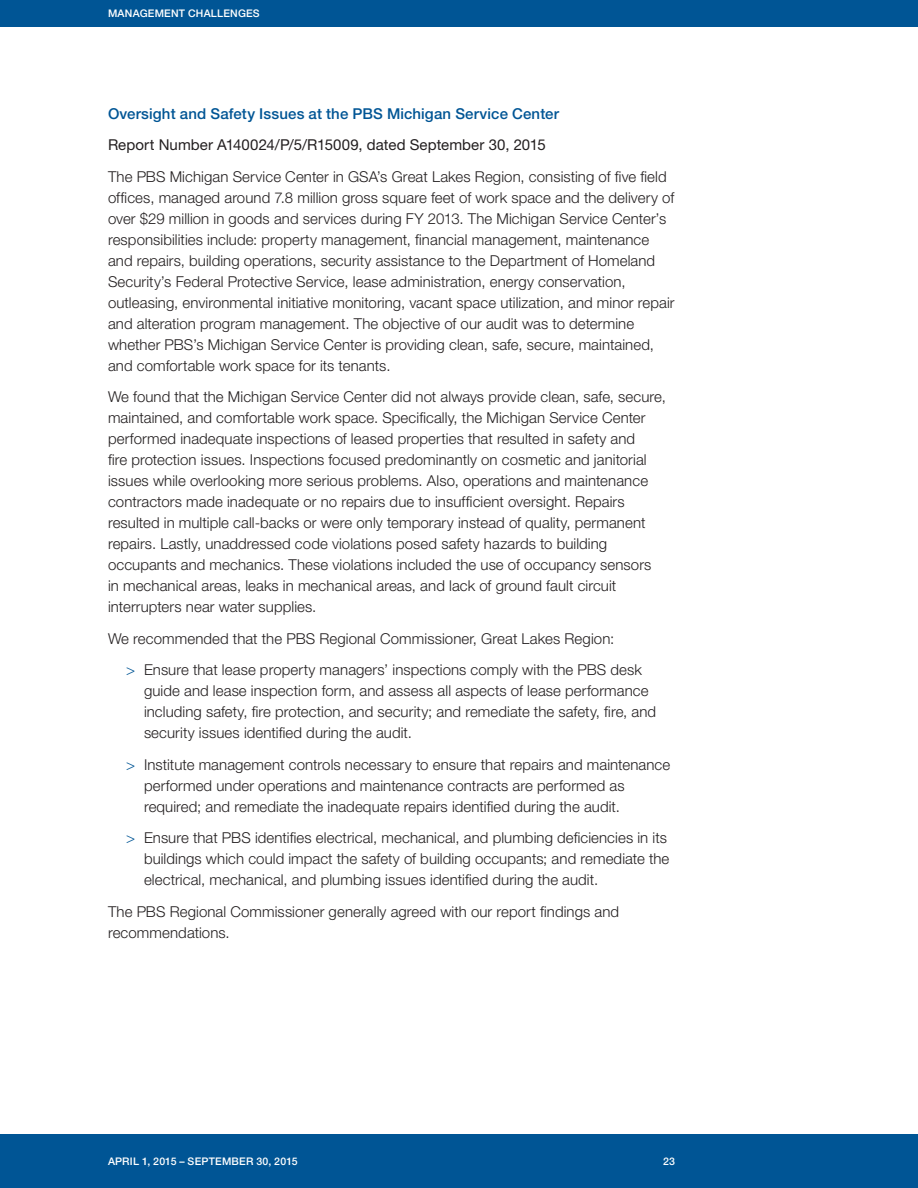
<style>
.page{position:relative;width:918px;height:1188px;background:#fff}
.page>*{position:absolute;margin:0;border:0;box-sizing:border-box;transform-origin:0 0}
._3_text{font:300 15px/21px "Helvetica Neue LT Std";letter-spacing:.005em;color:#231f20}
.Report_headline{font:500 15px "Helvetica Neue LT Std";letter-spacing:.01em;color:#005595}
.Report_Number{font:15px "Helvetica Neue LT Std";letter-spacing:.005em;color:#231f20}
.t1{font:500 10.5px "Helvetica Neue LT Std";letter-spacing:.02em;color:#fff}
.s1{color:#005595}
</style>
<div class="page">
<div style="left:0;top:0;width:918px;height:27px;background:#005595"></div>
<div style="left:0;top:1134px;width:918px;height:54px;background:#005595"></div>
<p class="t1" style="left:108px;top:7px;width:49px">MANAGEME</p>
<p class="t1" style="left:171px;top:7px;width:47px">NT CHALLE</p>
<p class="t1" style="left:230px;top:7px;width:31px">NGES</p>
<p class="Report_headline" style="left:108px;top:104px;width:453px">Oversight and Safety Issues at the PBS Michigan Service Center</p>
<p class="Report_Number" style="left:108px;top:136px;width:439px">Report Number A140024/P/5/R15009, dated September 30, 2015</p>
<p class="_3_text" style="left:108px;top:166px;width:568px">The PBS Michigan Service Center in GSA’s Great Lakes Region, consisting of five field offices, managed around 7.8 million gross square feet of work space and the delivery of over $29 million in goods and services during FY 2013. The Michigan Service Center’s responsibilities include: property management, financial management, maintenance and repairs, building operations, security assistance to the Department of Homeland Security’s Federal Protective Service, lease administration, energy conservation, outleasing, environmental initiative monitoring, vacant space utilization, and minor repair and alteration program management. The objective of our audit was to determine whether PBS’s Michigan Service Center is providing clean, safe, secure, maintained, and comfortable work space for its tenants.</p>
<p class="_3_text" style="left:108px;top:386px;width:559px">We found that the Michigan Service Center did not always provide clean, safe, secure, maintained, and comfortable work space. Specifically, the Michigan Service Center performed inadequate inspections of leased properties that resulted in safety and<br>fire protection issues. Inspections focused predominantly on cosmetic and janitorial issues while overlooking more serious problems. Also, operations and maintenance contractors made inadequate or no repairs due to insufficient oversight. Repairs resulted in multiple call-backs or were only temporary instead of quality, permanent repairs. Lastly, unaddressed code violations posed safety hazards to building occupants and mechanics. These violations included the use of occupancy sensors in mechanical areas, leaks in mechanical areas, and lack of ground fault circuit interrupters near water supplies.</p>
<p class="_3_text" style="left:108px;top:628px;width:508px">We recommended that the PBS Regional Commissioner, Great Lakes Region:</p>
<p class="_3_text" style="left:144px;top:659px;width:514px;text-indent:-18px"><span class="s1">&gt;</span> Ensure that lease property managers’ inspections comply with the PBS desk guide and lease inspection form, and assess all aspects of lease performance including safety, fire protection, and security; and remediate the safety, fire, and security issues identified during the audit.</p>
<p class="_3_text" style="left:144px;top:754px;width:528px;text-indent:-18px"><span class="s1">&gt;</span> Institute management controls necessary to ensure that repairs and maintenance performed under operations and maintenance contracts are performed as required; and remediate the inadequate repairs identified during the audit.</p>
<p class="_3_text" style="left:144px;top:827px;width:527px;text-indent:-18px"><span class="s1">&gt;</span> Ensure that PBS identifies electrical, mechanical, and plumbing deficiencies in its buildings which could impact the safety of building occupants; and remediate the electrical, mechanical, and plumbing issues identified during the audit.</p>
<p class="_3_text" style="left:108px;top:901px;width:513px">The PBS Regional Commissioner generally agreed with our report findings and recommendations.</p>
<p class="t1" style="left:108px;top:1155px;width:191px">April 1, 2015 – September 30, 2015</p>
<p class="t1" style="left:663px;top:1155px;width:13px">23</p>
</div>
